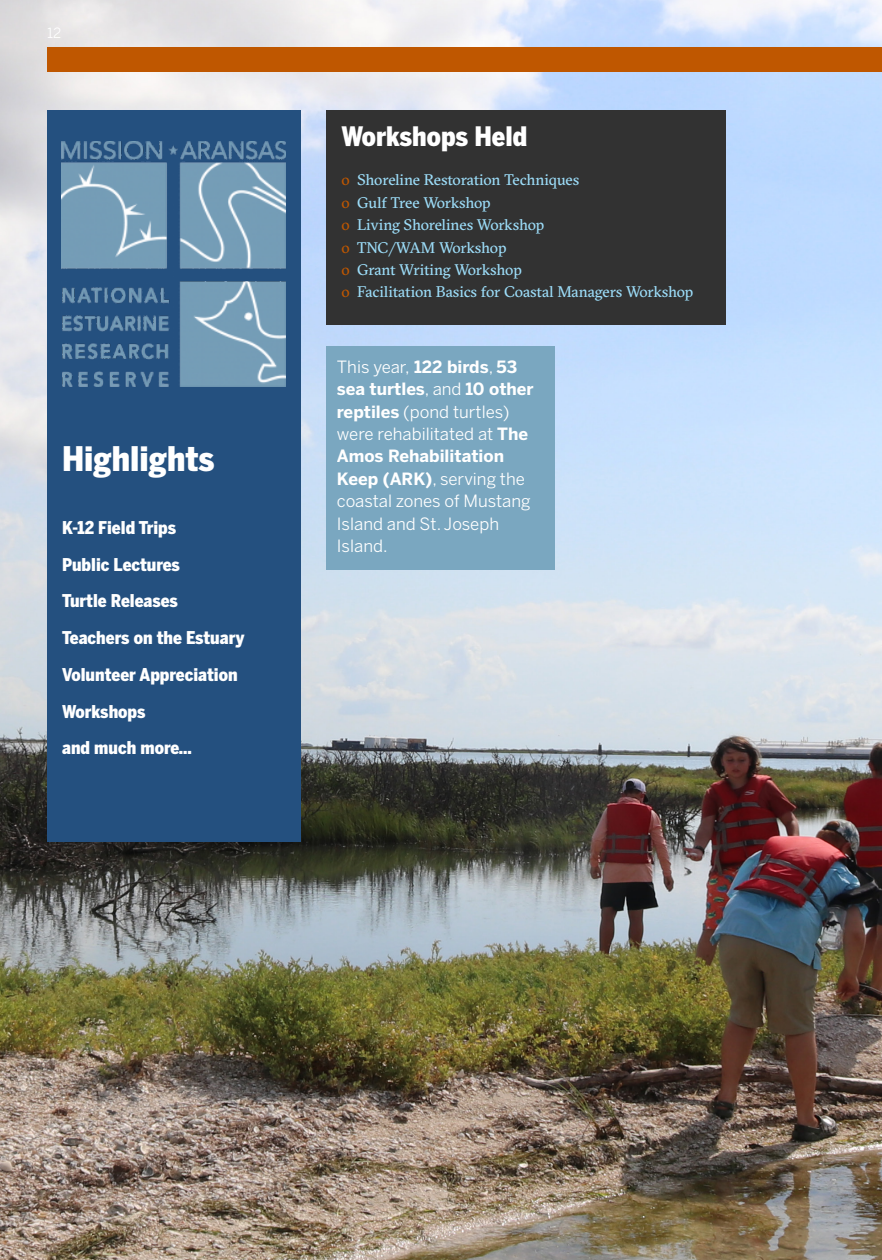
<style>
.page{position:relative;width:882px;height:1260px;background:#fff}
.page>*{position:absolute;margin:0;border:0;box-sizing:border-box;transform-origin:0 0}
.t1{font:900 33.6px "Benton Sans Cond";color:#fff}
.t2{font:900 26.6px "Benton Sans Cond";color:#fff}
.t3{font:900 17.5px "Benton Sans Cond";color:#fff}
.t4{font:16.8px/22.4px "Benton Sans";color:#fff}
.t5{font:15.4px "GT Sectra";letter-spacing:-.015em;color:#9cdcf8}
.t6{font:14px "Benton Sans";color:#fff}
.s1{color:#bf5700}
.s2{font-weight:700}
</style>
<div class="page">
<img style="left:0;top:0;width:882px;height:1260px">
<div style="left:47px;top:47px;width:835px;height:24px;background:#bf5700"></div>
<div style="left:326px;top:110px;width:400px;height:215px;background:#323232"></div>
<div style="left:47px;top:110px;width:253px;height:732px;background:#24507f"></div>
<img style="left:62px;top:141px;width:224px;height:245px">
<div style="left:326px;top:346px;width:228px;height:224px;background:#7aa7c0"></div>
<p class="t6" style="left:47px;top:25px;width:16px">12</p>
<p class="t1" style="left:62px;top:439px;width:154px">Highlights</p>
<p class="t3" style="left:62px;top:517px;width:116px">K-12 Field Trips</p>
<p class="t3" style="left:62px;top:554px;width:119px">Public Lectures</p>
<p class="t3" style="left:62px;top:591px;width:117px">Turtle Releases</p>
<p class="t3" style="left:62px;top:627px;width:184px">Teachers on the Estuary</p>
<p class="t3" style="left:62px;top:664px;width:177px">Volunteer Appreciation</p>
<p class="t3" style="left:62px;top:701px;width:85px">Workshops</p>
<p class="t3" style="left:62px;top:738px;width:131px">and much more...</p>
<p class="t2" style="left:341px;top:121px;width:187px">Workshops Held</p>
<p class="t5" style="left:341px;top:171px;width:239px"><span class="s1">o</span> Shoreline Restoration Techniques</p>
<p class="t5" style="left:341px;top:193px;width:151px"><span class="s1">o</span> Gulf Tree Workshop</p>
<p class="t5" style="left:341px;top:215px;width:204px"><span class="s1">o</span> Living Shorelines Workshop</p>
<p class="t5" style="left:341px;top:238px;width:167px"><span class="s1">o</span> TNC/WAM Workshop</p>
<p class="t5" style="left:341px;top:260px;width:182px"><span class="s1">o</span> Grant Writing Workshop</p>
<p class="t5" style="left:341px;top:283px;width:354px"><span class="s1">o</span> Facilitation Basics for Coastal Managers Workshop</p>
<p class="t4" style="left:337px;top:355px;width:198px">This year, <span class="s2">122 birds</span>, <span class="s2">53 sea turtles</span>, and <span class="s2">10 other reptiles</span> (pond turtles) were rehabilitated at <span class="s2">The<br>Amos Rehabilitation<br>Keep (ARK)</span>, serving the coastal zones of Mustang<br>Island and St. Joseph<br>Island.</p>
</div>
